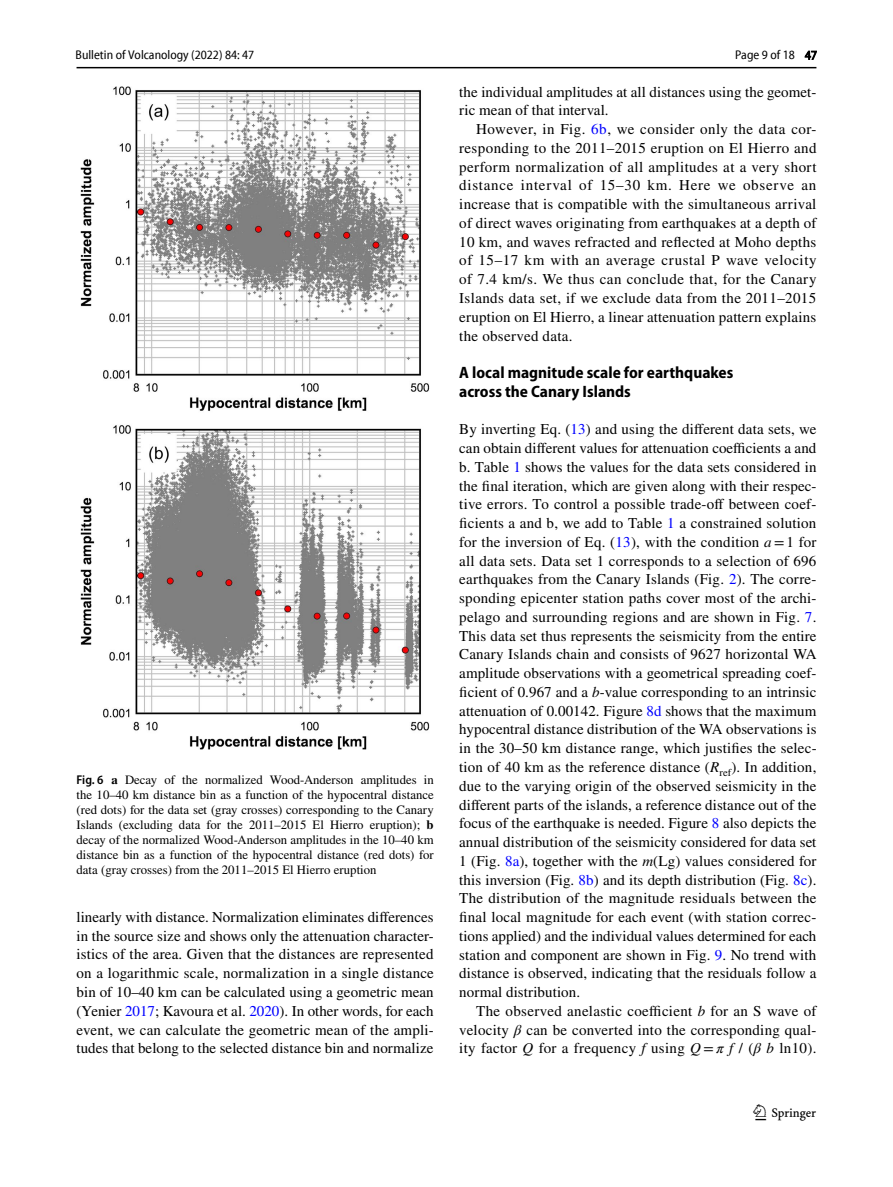
<style>
.page{position:relative;width:893px;height:1187px;background:#fff}
.page>*{position:absolute;margin:0;border:0;box-sizing:border-box;transform-origin:0 0}
.t1{font:22.5px "Springnew Regular 3";color:#000}
.t2{font:700 semi-condensed 16.5px/18.8px "Myriad Pro";color:#000}
.t3{font:15px/18.8px "STIX";letter-spacing:.005em;color:#000;text-align:justify}
.t4{font:12.75px/15px "STIX";color:#000;text-align:justify}
.t5{font:semi-condensed 12.75px "Myriad Pro Unic";color:#000}
.s1{font-family:"Myriad Pro";font-weight:600;font-stretch:semi-condensed}
.s2{font-weight:700}
.s3{color:#00f}
.s4{font-style:italic}
</style>
<div class="page">
<hr style="left:77px;top:67px;width:739px;height:1px;background:#000">
<img style="left:81px;top:87px;width:348px;height:662px">
<p class="t5" style="left:76px;top:50px;width:180px">Bulletin of Volcanology (2022) 84: 47</p>
<p class="t5" style="left:735px;top:50px;width:83px">Page 9 of 18 47</p>
<p class="t4" style="left:77px;top:773px;width:359px"><span class="s1">Fig. 6</span> <span class="s2">a</span> Decay of the normalized Wood-Anderson amplitudes in the 10–40 km distance bin as a function of the hypocentral distance (red dots) for the data set (gray crosses) corresponding to the Canary Islands (excluding data for the 2011–2015 El Hierro eruption); <span class="s2">b </span>decay of the normalized Wood-Anderson amplitudes in the 10–40 km distance bin as a function of the hypocentral distance (red dots) for data (gray crosses) from the 2011–2015 El Hierro eruption</p>
<p class="t3" style="left:77px;top:908px;width:359px">linearly with distance. Normalization eliminates differences in the source size and shows only the attenuation character&shy;istics of the area. Given that the distances are represented on a logarithmic scale, normalization in a single distance bin of 10–40 km can be calculated using a geometric mean (Yenier <span class="s3">2017</span>; Kavoura et al. <span class="s3">2020</span>). In other words, for each event, we can calculate the geometric mean of the ampli&shy;tudes that belong to the selected distance bin and normalize</p>
<p class="t3" style="left:459px;top:83px;width:359px">the individual amplitudes at all distances using the geomet&shy;ric mean of that interval.</p>
<p class="t3" style="left:459px;top:121px;width:359px;text-indent:17px">However, in Fig. <span class="s3">6b</span>, we consider only the data cor&shy;responding to the 2011–2015 eruption on El Hierro and perform normalization of all amplitudes at a very short distance interval of 15–30 km. Here we observe an increase that is compatible with the simultaneous arrival of direct waves originating from earthquakes at a depth of 10 km, and waves refracted and reflected at Moho depths of 15–17 km with an average crustal P wave velocity of 7.4 km/s. We thus can conclude that, for the Canary Islands data set, if we exclude data from the 2011–2015 eruption on El Hierro, a linear attenuation pattern explains the observed data.</p>
<p class="t2" style="left:459px;top:363px;width:276px">A local magnitude scale for earthquakes across the Canary Islands</p>
<p class="t3" style="left:459px;top:421px;width:359px">By inverting Eq. (<span class="s3">13</span>) and using the different data sets, we can obtain different values for attenuation coefficients a and b. Table <span class="s3">1</span> shows the values for the data sets considered in the final iteration, which are given along with their respec&shy;tive errors. To control a possible trade-off between coef&shy;ficients a and b, we add to Table <span class="s3">1</span> a constrained solution for the inversion of Eq. (<span class="s3">13</span>), with the condition <span class="s4">a</span>=1 for all data sets. Data set 1 corresponds to a selection of 696 earthquakes from the Canary Islands (Fig. <span class="s3">2</span>). The corre&shy;sponding epicenter station paths cover most of the archi&shy;pelago and surrounding regions and are shown in Fig. <span class="s3">7</span>.<br>This data set thus represents the seismicity from the entire Canary Islands chain and consists of 9627 horizontal WA amplitude observations with a geometrical spreading coef&shy;ficient of 0.967 and a <span class="s4">b</span>-value corresponding to an intrinsic attenuation of 0.00142. Figure <span class="s3">8d</span> shows that the maximum hypocentral distance distribution of the WA observations is in the 30–50 km distance range, which justifies the selec&shy;tion of 40 km as the reference distance (<span class="s4">R</span><sub>ref</sub>). In addition, due to the varying origin of the observed seismicity in the different parts of the islands, a reference distance out of the focus of the earthquake is needed. Figure <span class="s3">8</span> also depicts the annual distribution of the seismicity considered for data set 1 (Fig. <span class="s3">8a</span>), together with the <span class="s4">m</span>(Lg) values considered for this inversion (Fig. <span class="s3">8b</span>) and its depth distribution (Fig. <span class="s3">8c</span>).<br>The distribution of the magnitude residuals between the final local magnitude for each event (with station correc&shy;tions applied) and the individual values determined for each station and component are shown in Fig. <span class="s3">9</span>. No trend with distance is observed, indicating that the residuals follow a normal distribution.</p>
<p class="t3" style="left:459px;top:1002px;width:359px;text-indent:17px">The observed anelastic coefficient <span class="s4">b</span> for an S wave of velocity <span class="s4">β</span> can be converted into the corresponding qual&shy;ity factor <span class="s4">Q</span> for a frequency <span class="s4">f</span> using <span class="s4">Q</span> =<span class="s4">π f</span> / (<span class="s4">β b</span> ln10).</p>
<h1 class="t1" style="left:755px;top:1104px;width:62px">1 3</h1>
</div>
